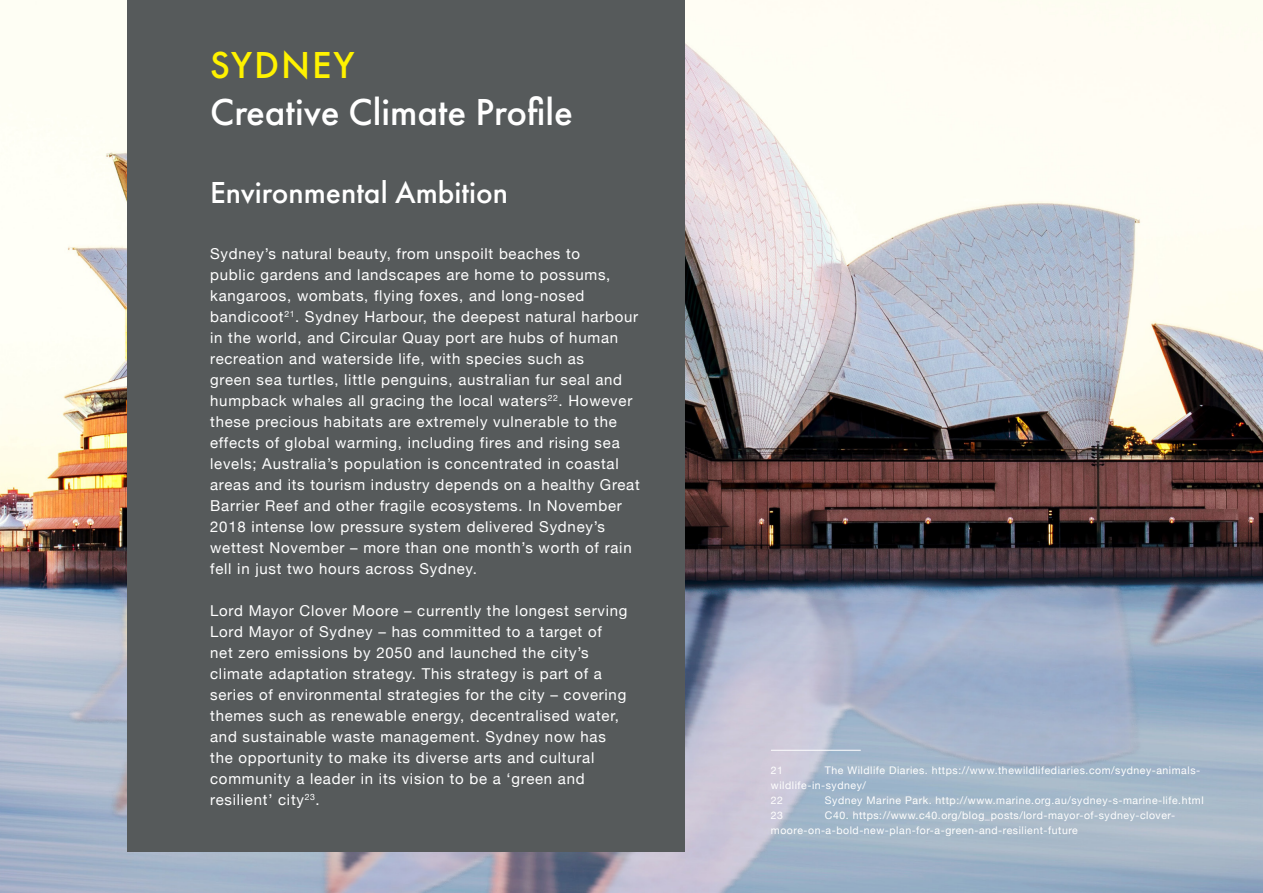
<style>
.page{position:relative;width:1263px;height:893px;background:#fff}
.page>*{position:absolute;margin:0;border:0;box-sizing:border-box;transform-origin:0 0}
.t1{font:500 39px "Futura PT";color:#fff}
.t2{font:500 39px "Futura PT";letter-spacing:.05em;color:#fff200}
.t3{font:500 31.5px "Futura PT";color:#fff}
.t4{font:15px/21px "Helvetica Neue";letter-spacing:.05em;color:#fff}
.t5{font:10.5px/15px "Helvetica Neue";letter-spacing:.05em;color:#fff}
</style>
<div class="page">
<img style="left:0;top:0;width:1263px;height:893px">
<div style="left:127px;top:0;width:558px;height:851px;background:#565a5b"></div>
<hr style="left:771px;top:750px;width:90px;height:1px;background:#fff">
<h1 class="t2" style="left:210px;top:41px;width:146px">SYDNEY</h1>
<h1 class="t1" style="left:210px;top:88px;width:364px">Creative Climate Profile</h1>
<h2 class="t3" style="left:210px;top:173px;width:299px">Environmental Ambition</h2>
<p class="t4" style="left:210px;top:243px;width:431px">Sydney’s natural beauty, from unspoilt beaches to<br>public gardens and landscapes are home to possums, kangaroos, wombats, flying foxes, and long-nosed bandicoot<sup>21</sup>. Sydney Harbour, the deepest natural harbour in the world, and Circular Quay port are hubs of human recreation and waterside life, with species such as<br>green sea turtles, little penguins, australian fur seal and humpback whales all gracing the local waters<sup>22</sup>. However these precious habitats are extremely vulnerable to the effects of global warming, including fires and rising sea levels; Australia’s population is concentrated in coastal areas and its tourism industry depends on a healthy Great Barrier Reef and other fragile ecosystems. In November 2018 intense low pressure system delivered Sydney’s wettest November – more than one month’s worth of rain fell in just two hours across Sydney.</p>
<p class="t4" style="left:210px;top:600px;width:419px">Lord Mayor Clover Moore – currently the longest serving Lord Mayor of Sydney – has committed to a target of net zero emissions by 2050 and launched the city’s climate adaptation strategy. This strategy is part of a series of environmental strategies for the city – covering themes such as renewable energy, decentralised water, and sustainable waste management. Sydney now has the opportunity to make its diverse arts and cultural community a leader in its vision to be a ‘green and resilient’ city<sup>23</sup>.</p>
<p class="t5" style="left:771px;top:762px;width:431px;text-indent:54px">The Wildlife Diaries. https://www.thewildlifediaries.com/sydney-animals&shy;wildlife-in-sydney/<br>22</p>
<p class="t5" style="left:771px;top:762px;width:14px">21</p>
<p class="t5" style="left:825px;top:792px;width:380px">Sydney Marine Park. http://www.marine.org.au/sydney-s-marine-life.html</p>
<p class="t5" style="left:771px;top:807px;width:406px;text-indent:54px">C40. https://www.c40.org/blog_posts/lord-mayor-of-sydney-clover&shy;moore-on-a-bold-new-plan-for-a-green-and-resilient-future</p>
<p class="t5" style="left:771px;top:807px;width:14px">23</p>
</div>
